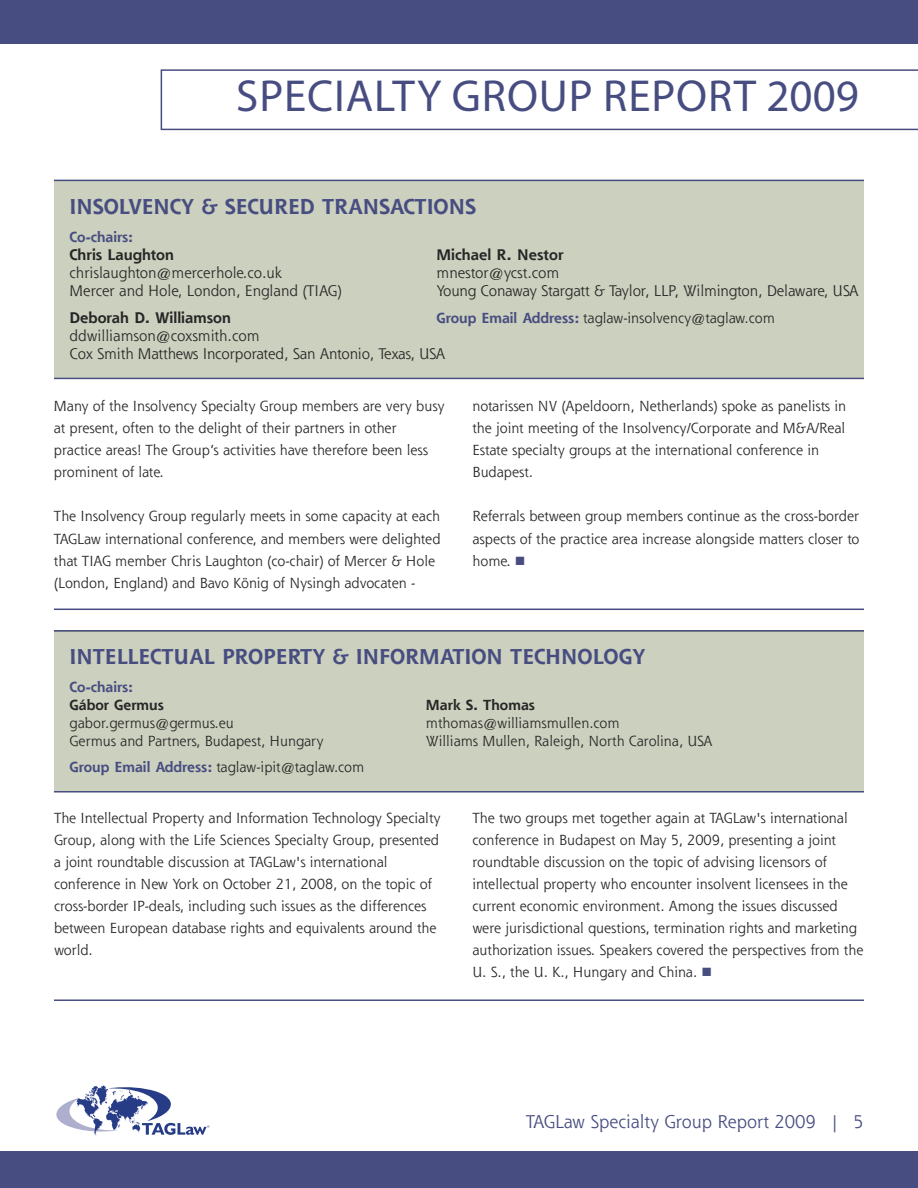
<style>
.page{position:relative;width:918px;height:1188px;background:#fff}
.page>*{position:absolute;margin:0;border:0;box-sizing:border-box;transform-origin:0 0}
.t1{font:45px "Myriad Pro";letter-spacing:.02em;color:#474d81}
.t2{font:700 21px "Shannon Std";color:#474d81}
.t3{font:18px "Shannon Std";color:#474d81}
.t4{font:15px/18px "Shannon Std";letter-spacing:-.005em;color:#272627}
.t5{font:700 15px "Shannon Std";color:#272627}
.t6{font:14.25px/22px "Shannon Std";color:#272627}
.t7{font:700 14.25px "Shannon Std";color:#272627}
.t8{font:700 14.25px "Shannon Std";color:#474d81}
.s1{font-weight:700;color:#474d81}
</style>
<div class="page">
<div style="left:0;top:0;width:918px;height:44px;background:#474d81"></div>
<div style="left:0;top:1151px;width:918px;height:37px;background:#474d81"></div>
<svg style="left:161px;top:69px;width:757px;height:61px"></svg>
<svg style="left:56px;top:1086px;width:153px;height:50px"></svg>
<div style="left:54px;top:181px;width:810px;height:198px;background:#ccd0be"></div>
<hr style="left:54px;top:180px;width:810px;height:1px;background:#474d81">
<hr style="left:54px;top:378px;width:810px;height:1px;background:#474d81">
<hr style="left:54px;top:609px;width:810px;height:1px;background:#474d81">
<hr style="left:54px;top:630px;width:810px;height:2px;background:#474d81">
<div style="left:54px;top:632px;width:810px;height:159px;background:#ccd0be"></div>
<hr style="left:54px;top:791px;width:810px;height:2px;background:#474d81">
<hr style="left:54px;top:999px;width:810px;height:2px;background:#474d81">
<h1 class="t1" style="left:236px;top:79px;width:624px">SPECIALTY GROUP REPORT 2009</h1>
<h2 class="t2" style="left:70px;top:199px;width:408px">INSOLVENCY &amp; SECURED TRANSACTIONS</h2>
<p class="t8" style="left:70px;top:232px;width:65px">Co-chairs:</p>
<p class="t5" style="left:70px;top:250px;width:106px">Chris Laughton</p>
<p class="t5" style="left:437px;top:250px;width:128px">Michael R. Nestor</p>
<p class="t4" style="left:70px;top:266px;width:214px">chrislaughton@mercerhole.co.uk</p>
<p class="t4" style="left:437px;top:266px;width:124px">mnestor@ycst.com</p>
<p class="t4" style="left:70px;top:284px;width:274px">Mercer and Hole, London, England (TIAG)</p>
<p class="t4" style="left:437px;top:284px;width:424px">Young Conaway Stargatt &amp; Taylor, LLP, Wilmington, Delaware, USA</p>
<p class="t5" style="left:70px;top:312px;width:163px">Deborah D. Williamson</p>
<p class="t6" style="left:437px;top:309px;width:340px"><span class="s1">Group Email Address:</span> taglaw-insolvency@taglaw.com</p>
<p class="t4" style="left:70px;top:328px;width:377px">ddwilliamson@coxsmith.com<br>Cox Smith Matthews Incorporated, San Antonio, Texas, USA</p>
<p class="t6" style="left:54px;top:397px;width:392px">Many of the Insolvency Specialty Group members are very busy at present, often to the delight of their partners in other practice areas! The Group’s activities have therefore been less prominent of late.</p>
<p class="t6" style="left:54px;top:507px;width:388px">The Insolvency Group regularly meets in some capacity at each TAGLaw international conference, and members were delighted that TIAG member Chris Laughton (co-chair) of Mercer &amp; Hole (London, England) and Bavo König of Nysingh advocaten -</p>
<p class="t6" style="left:472px;top:397px;width:375px">notarissen NV (Apeldoorn, Netherlands) spoke as panelists in the joint meeting of the Insolvency/Corporate and M&amp;A/Real Estate specialty groups at the international conference in Budapest.</p>
<p class="t6" style="left:472px;top:507px;width:389px;text-align:justify">Referrals between group members continue as the cross-border aspects of the practice area increase alongside matters closer to home.</p>
<h2 class="t2" style="left:70px;top:649px;width:577px">INTELLECTUAL PROPERTY &amp; INFORMATION TECHNOLOGY</h2>
<p class="t8" style="left:70px;top:682px;width:65px">Co-chairs:</p>
<p class="t7" style="left:70px;top:700px;width:96px">Gábor Germus</p>
<p class="t7" style="left:426px;top:700px;width:111px">Mark S. Thomas</p>
<p class="t6" style="left:70px;top:714px;width:166px">gabor.germus@germus.eu</p>
<p class="t6" style="left:426px;top:714px;width:195px">mthomas@williamsmullen.com</p>
<p class="t6" style="left:70px;top:732px;width:255px">Germus and Partners, Budapest, Hungary</p>
<p class="t6" style="left:426px;top:732px;width:288px">Williams Mullen, Raleigh, North Carolina, USA</p>
<p class="t6" style="left:70px;top:758px;width:296px"><span class="s1">Group Email Address:</span> taglaw-ipit@taglaw.com</p>
<p class="t6" style="left:54px;top:809px;width:388px">The Intellectual Property and Information Technology Specialty Group, along with the Life Sciences Specialty Group, presented a joint roundtable discussion at TAGLaw's international conference in New York on October 21, 2008, on the topic of cross-border IP-deals, including such issues as the differences between European database rights and equivalents around the world.</p>
<p class="t6" style="left:472px;top:809px;width:393px">The two groups met together again at TAGLaw's international conference in Budapest on May 5, 2009, presenting a joint roundtable discussion on the topic of advising licensors of intellectual property who encounter insolvent licensees in the current economic environment. Among the issues discussed were jurisdictional questions, termination rights and marketing authorization issues. Speakers covered the perspectives from the U. S., the U. K., Hungary and China.</p>
<p class="t3" style="left:526px;top:1115px;width:339px">TAGLaw Specialty Group Report 2009 | 5</p>
</div>
